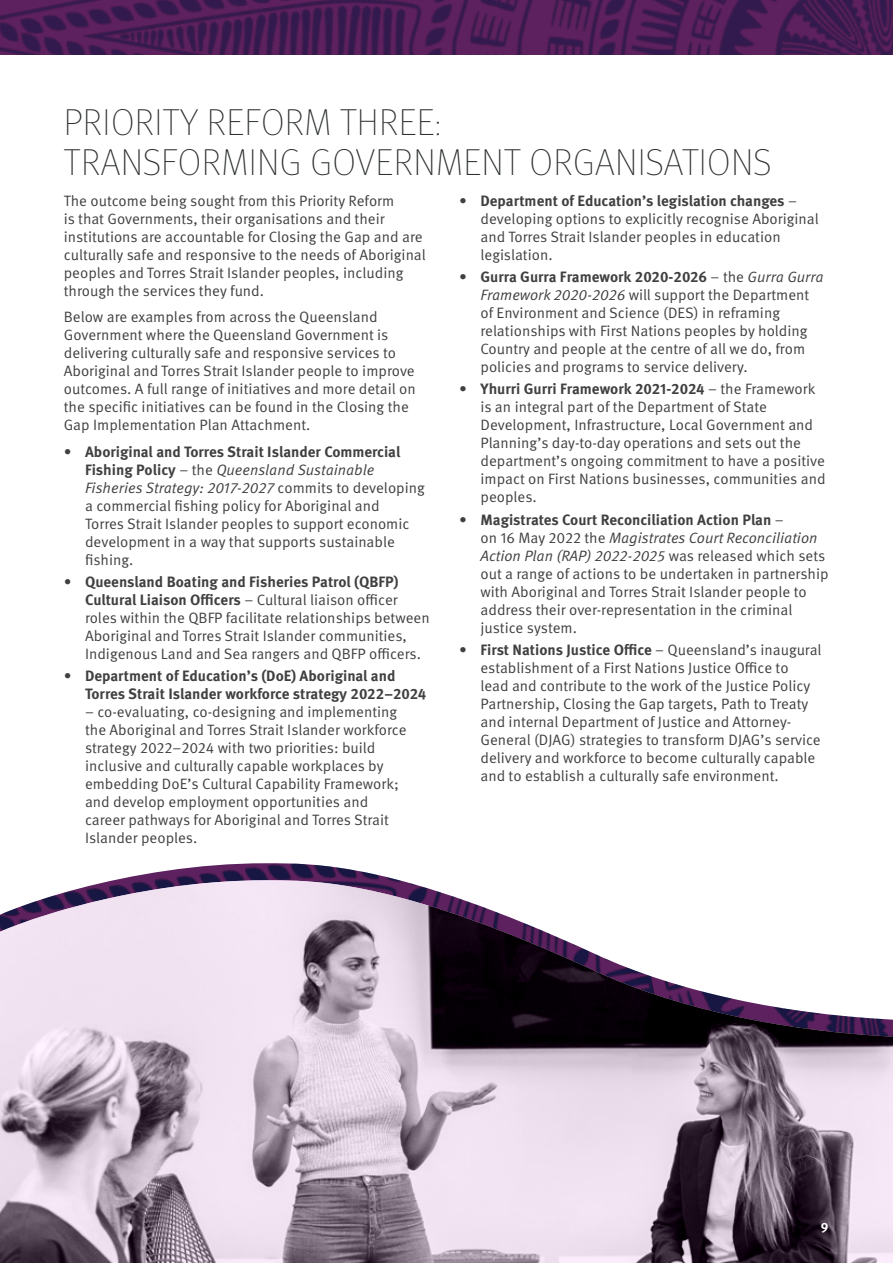
<style>
.page{position:relative;width:893px;height:1263px;background:#fff}
.page>*{position:absolute;margin:0;border:0;box-sizing:border-box;transform-origin:0 0}
.t1{font:100 37.5px/40.5px "Meta OT";letter-spacing:.01em;color:#2c2f31}
.t2{font:15px/18px "Meta OT Norm";color:#404040}
.t3{font:700 15px/18px "Meta OT";color:#404040;text-align:right}
.t4{font:15px/18px "Meta OT Norm Ita";color:#404040}
.t5{font:700 13.5px "Meta OT";color:#fff}
.s1{font-family:"Meta OT Norm";font-weight:400}
.s2{font-family:"Meta OT";font-weight:700}
.s3{font-family:"Meta OT Norm"}
.s4{font-family:"Meta OT Norm Ita";font-weight:400}
.s5{font-family:"Meta OT Norm Ita"}
</style>
<div class="page">
<img style="left:0;top:0;width:893px;height:54px">
<img style="left:120px;top:863px;width:274px;height:16px">
<svg style="left:0;top:879px;width:893px;height:384px;background:#b6a8b6"></svg>
<img style="left:0;top:880px;width:893px;height:157px">
<h1 class="t1" style="left:64px;top:103px;width:709px">PRIORITY REFORM THREE:<br>TRANSFORMING GOVERNMENT ORGANISATIONS</h1>
<p class="t2" style="left:64px;top:192px;width:364px">The outcome being sought from this Priority Reform<br>is that Governments, their organisations and their institutions are accountable for Closing the Gap and are culturally safe and responsive to the needs of Aboriginal peoples and Torres Strait Islander peoples, including through the services they fund.</p>
<p class="t2" style="left:64px;top:308px;width:353px">Below are examples from across the Queensland Government where the Queensland Government is delivering culturally safe and responsive services to Aboriginal and Torres Strait Islander people to improve outcomes. A full range of initiatives and more detail on the specific initiatives can be found in the Closing the Gap Implementation Plan Attachment.</p>
<p class="t3" style="left:64px;top:443px;width:338px"><span class="s1">•</span> Aboriginal and Torres Strait Islander Commercial</p>
<p class="t4" style="left:85px;top:461px;width:341px"><span class="s2">Fishing Policy</span> <span class="s3">– the</span> Queensland Sustainable<br>Fisheries Strategy: 2017-2027 <span class="s3">commits to developing</span></p>
<p class="t2" style="left:85px;top:497px;width:326px">a commercial fishing policy for Aboriginal and Torres Strait Islander peoples to support economic development in a way that supports sustainable fishing.</p>
<p class="t3" style="left:64px;top:573px;width:336px"><span class="s1">•</span> Queensland Boating and Fisheries Patrol (QBFP)<br>Cultural Liaison Officers <span class="s1">– Cultural liaison officer</span></p>
<p class="t2" style="left:85px;top:609px;width:346px">roles within the QBFP facilitate relationships between<br>Aboriginal and Torres Strait Islander communities,<br>Indigenous Land and Sea rangers and QBFP officers.</p>
<p class="t3" style="left:85px;top:667px;width:343px;text-align:left;text-indent:-21px"><span class="s1">•</span> Department of Education’s (DoE) Aboriginal and<br>Torres Strait Islander workforce strategy 2022–2024</p>
<p class="t2" style="left:85px;top:703px;width:323px">– co-evaluating, co-designing and implementing the Aboriginal and Torres Strait Islander workforce strategy 2022–2024 with two priorities: build inclusive and culturally capable workplaces by embedding DoE’s Cultural Capability Framework; and develop employment opportunities and career pathways for Aboriginal and Torres Strait Islander peoples.</p>
<p class="t3" style="left:459px;top:192px;width:339px"><span class="s1">•</span> Department of Education’s legislation changes <span class="s1">–</span></p>
<p class="t2" style="left:480px;top:210px;width:340px">developing options to explicitly recognise Aboriginal and Torres Strait Islander peoples in education legislation.</p>
<p class="t3" style="left:459px;top:268px;width:366px"><span class="s1">•</span> Gurra Gurra Framework 2020-2026 <span class="s1">– the</span> <span class="s4">Gurra Gurra</span></p>
<p class="t2" style="left:480px;top:286px;width:330px"><span class="s5">Framework 2020-2026</span> will support the Department of Environment and Science (DES) in reframing relationships with First Nations peoples by holding Country and people at the centre of all we do, from policies and programs to service delivery.</p>
<p class="t3" style="left:459px;top:380px;width:358px"><span class="s1">•</span> Yhurri Gurri Framework 2021-2024 <span class="s1">– the Framework</span></p>
<p class="t2" style="left:480px;top:398px;width:347px">is an integral part of the Department of State Development, Infrastructure, Local Government and Planning’s day-to-day operations and sets out the department’s ongoing commitment to have a positive impact on First Nations businesses, communities and peoples.</p>
<p class="t3" style="left:459px;top:511px;width:326px"><span class="s1">•</span> Magistrates Court Reconciliation Action Plan <span class="s1">–</span></p>
<p class="t4" style="left:480px;top:529px;width:346px"><span class="s3">on 16 May 2022 the</span> Magistrates Court Reconciliation<br>Action Plan (RAP) 2022-2025 <span class="s3">was released which sets</span></p>
<p class="t2" style="left:480px;top:565px;width:350px">out a range of actions to be undertaken in partnership with Aboriginal and Torres Strait Islander people to address their over-representation in the criminal justice system.</p>
<p class="t3" style="left:459px;top:641px;width:364px"><span class="s1">•</span> First Nations Justice Office <span class="s1">– Queensland’s inaugural</span></p>
<p class="t2" style="left:480px;top:659px;width:342px">establishment of a First Nations Justice Office to<br>lead and contribute to the work of the Justice Policy Partnership, Closing the Gap targets, Path to Treaty and internal Department of Justice and Attorney-General (DJAG) strategies to transform DJAG’s service delivery and workforce to become culturally capable and to establish a culturally safe environment.</p>
<p class="t5" style="left:821px;top:1219px;width:9px">9</p>
</div>
